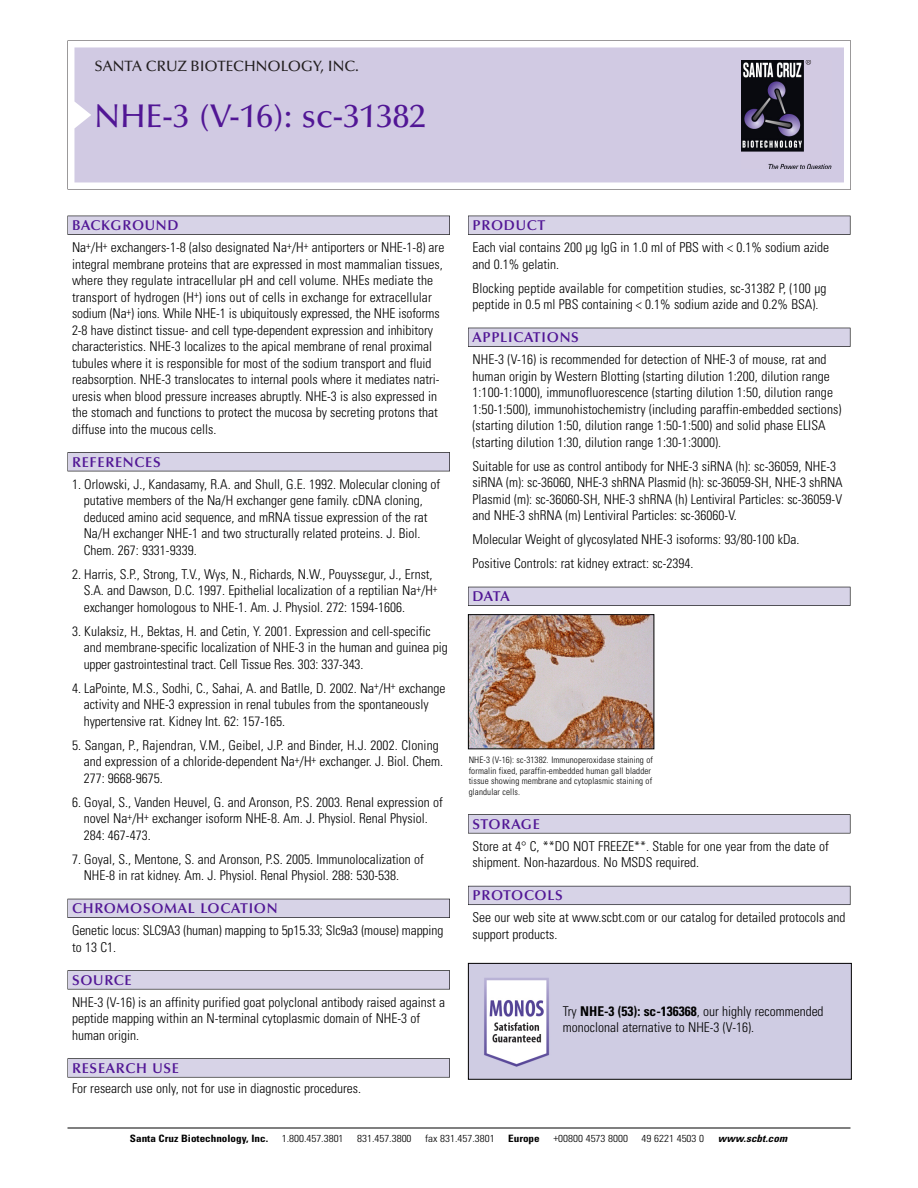
<style>
.page{position:relative;width:918px;height:1188px;background:#fff}
.page>*{position:absolute;margin:0;border:0;box-sizing:border-box;transform-origin:0 0}
.t1{font:500 33px "Optima";color:#511695}
.t2{font:500 15px "Optima";color:#231f20}
.t3{font:600 14.25px "Optima";letter-spacing:.05em;color:#511695}
.t4{font:300 condensed 13.5px/16.5px "Univers";color:#000}
.t5{font:300 condensed 10.2px "Univers";color:#000;scale:1.1 1}
.t6{font:700 condensed 10.2px "Univers";color:#000;scale:1.1 1}
.t7{font:italic 700 condensed 10.2px "Univers";letter-spacing:.005em;color:#000;scale:1.1 1}
.t8{font:300 condensed 9px/10.5px "Univers";letter-spacing:.015em;color:#000}
.s1{font-weight:700}
</style>
<div class="page">
<svg style="left:68px;top:40px;width:783px;height:149px"></svg>
<div style="left:74px;top:47px;width:770px;height:135px;background:#d1cae3"></div>
<img style="left:741px;top:60px;width:90px;height:108px">
<div style="left:68px;top:216px;width:382px;height:19px;background:#525155"></div>
<div style="left:68px;top:216px;width:381px;height:18px;background:#d7d3e7"></div>
<div style="left:68px;top:452px;width:382px;height:19px;background:#525155"></div>
<div style="left:68px;top:453px;width:381px;height:18px;background:#d7d3e7"></div>
<div style="left:68px;top:899px;width:382px;height:19px;background:#525158"></div>
<div style="left:68px;top:899px;width:381px;height:18px;background:#d7d3e7"></div>
<div style="left:68px;top:970px;width:382px;height:19px;background:#575759"></div>
<div style="left:68px;top:971px;width:381px;height:18px;background:#d7d3e7"></div>
<svg style="left:68px;top:1058px;width:382px;height:20px"></svg>
<div style="left:68px;top:1059px;width:381px;height:18px;background:#d7d3e7"></div>
<div style="left:468px;top:216px;width:382px;height:19px;background:#525155"></div>
<div style="left:468px;top:216px;width:382px;height:18px;background:#d7d3e7"></div>
<div style="left:468px;top:328px;width:382px;height:19px;background:#515055"></div>
<div style="left:468px;top:328px;width:382px;height:18px;background:#d7d3e7"></div>
<div style="left:468px;top:587px;width:382px;height:19px;background:#525158"></div>
<div style="left:468px;top:587px;width:382px;height:18px;background:#d7d3e7"></div>
<div style="left:468px;top:814px;width:382px;height:19px;background:#575759"></div>
<div style="left:468px;top:815px;width:382px;height:18px;background:#d7d3e7"></div>
<div style="left:468px;top:886px;width:382px;height:19px;background:#5b5a62"></div>
<div style="left:468px;top:886px;width:382px;height:18px;background:#d7d3e7"></div>
<hr style="left:68px;top:1128px;width:782px;height:1px;background:#000">
<img style="left:470px;top:616px;width:182px;height:131px">
<div style="left:468px;top:614px;width:186px;height:135px;border:1px solid #000"></div>
<img style="left:470px;top:965px;width:380px;height:113px">
<div style="left:468px;top:963px;width:384px;height:117px;border:1px solid #000"></div>
<p class="t2" style="left:94px;top:61px;width:266px">SANTA CRUZ BIOTECHNOLOGY, INC.</p>
<h1 class="t1" style="left:94px;top:103px;width:333px">NHE-3 (V-16): sc-31382</h1>
<p class="t3" style="left:72px;top:219px;width:108px">BACKGROUND</p>
<p class="t4" style="left:72px;top:240px;width:374px">Na<sup>+</sup>/H<sup>+</sup> exchangers-1-8 (also designated Na<sup>+</sup>/H<sup>+</sup> antiporters or NHE-1-8) are integral membrane proteins that are expressed in most mammalian tissues, where they regulate intracellular pH and cell volume. NHEs mediate the transport of hydrogen (H<sup>+</sup>) ions out of cells in exchange for extracellular sodium (Na<sup>+</sup>) ions. While NHE-1 is ubiquitously expressed, the NHE isoforms 2-8 have distinct tissue- and cell type-dependent expression and inhibitory characteristics. NHE-3 localizes to the apical membrane of renal proximal tubules where it is responsible for most of the sodium transport and fluid reabsorption. NHE-3 translocates to internal pools where it mediates natri&shy;uresis when blood pressure increases abruptly. NHE-3 is also expressed in the stomach and functions to protect the mucosa by secreting protons that diffuse into the mucous cells.</p>
<p class="t3" style="left:72px;top:456px;width:90px">REFERENCES</p>
<p class="t4" style="left:84px;top:477px;width:358px;text-indent:-12px">1. Orlowski, J., Kandasamy, R.A. and Shull, G.E. 1992. Molecular cloning of putative members of the Na/H exchanger gene family. cDNA cloning, deduced amino acid sequence, and mRNA tissue expression of the rat Na/H exchanger NHE-1 and two structurally related proteins. J. Biol.<br>Chem. 267: 9331-9339.</p>
<p class="t4" style="left:84px;top:567px;width:355px;text-indent:-12px">2. Harris, S.P., Strong, T.V., Wys, N., Richards, N.W., Pouyss gur, J., Ernst,<br>S.A. and Dawson, D.C. 1997. Epithelial localization of a reptilian Na<sup>+</sup>/H<sup>+ </sup>exchanger homologous to NHE-1. Am. J. Physiol. 272: 1594-1606.</p>
<p class="t4" style="left:84px;top:624px;width:366px;text-indent:-12px">3. Kulaksiz, H., Bektas, H. and Cetin, Y. 2001. Expression and cell-specific and membrane-specific localization of NHE-3 in the human and guinea pig upper gastrointestinal tract. Cell Tissue Res. 303: 337-343.</p>
<p class="t4" style="left:84px;top:681px;width:363px;text-indent:-12px">4. LaPointe, M.S., Sodhi, C., Sahai, A. and Batlle, D. 2002. Na<sup>+</sup>/H<sup>+</sup> exchange activity and NHE-3 expression in renal tubules from the spontaneously hypertensive rat. Kidney Int. 62: 157-165.</p>
<p class="t4" style="left:84px;top:738px;width:361px;text-indent:-12px">5. Sangan, P., Rajendran, V.M., Geibel, J.P. and Binder, H.J. 2002. Cloning and expression of a chloride-dependent Na<sup>+</sup>/H<sup>+</sup> exchanger. J. Biol. Chem.<br>277: 9668-9675.</p>
<p class="t4" style="left:84px;top:795px;width:361px;text-indent:-12px">6. Goyal, S., Vanden Heuvel, G. and Aronson, P.S. 2003. Renal expression of novel Na<sup>+</sup>/H<sup>+</sup> exchanger isoform NHE-8. Am. J. Physiol. Renal Physiol.<br>284: 467-473.</p>
<p class="t4" style="left:84px;top:852px;width:342px;text-indent:-12px">7. Goyal, S., Mentone, S. and Aronson, P.S. 2005. Immunolocalization of<br>NHE-8 in rat kidney. Am. J. Physiol. Renal Physiol. 288: 530-538.</p>
<p class="t3" style="left:72px;top:903px;width:207px">CHROMOSOMAL LOCATION</p>
<p class="t4" style="left:72px;top:923px;width:373px">Genetic locus: SLC9A3 (human) mapping to 5p15.33; Slc9a3 (mouse) mapping to 13 C1.</p>
<p class="t3" style="left:72px;top:974px;width:61px">SOURCE</p>
<p class="t4" style="left:72px;top:995px;width:375px">NHE-3 (V-16) is an affinity purified goat polyclonal antibody raised against a peptide mapping within an N-terminal cytoplasmic domain of NHE-3 of human origin.</p>
<p class="t3" style="left:72px;top:1062px;width:109px">RESEARCH USE</p>
<p class="t4" style="left:72px;top:1081px;width:290px">For research use only, not for use in diagnostic procedures.</p>
<p class="t3" style="left:473px;top:219px;width:74px">PRODUCT</p>
<p class="t4" style="left:473px;top:240px;width:358px">Each vial contains 200 µg IgG in 1.0 ml of PBS with &lt; 0.1% sodium azide and 0.1% gelatin.</p>
<p class="t4" style="left:473px;top:281px;width:356px">Blocking peptide available for competition studies, sc-31382 P, (100 µg peptide in 0.5 ml PBS containing &lt; 0.1% sodium azide and 0.2% BSA).</p>
<p class="t3" style="left:473px;top:332px;width:108px">APPLICATIONS</p>
<p class="t4" style="left:473px;top:352px;width:370px">NHE-3 (V-16) is recommended for detection of NHE-3 of mouse, rat and human origin by Western Blotting (starting dilution 1:200, dilution range 1:100-1:1000), immunofluorescence (starting dilution 1:50, dilution range 1:50-1:500), immunohistochemistry (including paraffin-embedded sections) (starting dilution 1:50, dilution range 1:50-1:500) and solid phase ELISA (starting dilution 1:30, dilution range 1:30-1:3000).</p>
<p class="t4" style="left:473px;top:459px;width:372px">Suitable for use as control antibody for NHE-3 siRNA (h): sc-36059, NHE-3 siRNA (m): sc-36060, NHE-3 shRNA Plasmid (h): sc-36059-SH, NHE-3 shRNA Plasmid (m): sc-36060-SH, NHE-3 shRNA (h) Lentiviral Particles: sc-36059-V and NHE-3 shRNA (m) Lentiviral Particles: sc-36060-V.</p>
<p class="t4" style="left:473px;top:529px;width:329px;line-height:24px">Molecular Weight of glycosylated NHE-3 isoforms: 93/80-100 kDa.<br>Positive Controls: rat kidney extract: sc-2394.</p>
<p class="t3" style="left:473px;top:591px;width:39px">DATA</p>
<p class="t8" style="left:469px;top:756px;width:186px">NHE-3 (V-16): sc-31382. Immunoperoxidase staining of formalin fixed, paraffin-embedded human gall bladder tissue showing membrane and cytoplasmic staining of glandular cells.</p>
<p class="t3" style="left:473px;top:818px;width:69px">STORAGE</p>
<p class="t4" style="left:473px;top:839px;width:358px">Store at 4° C, **DO NOT FREEZE**. Stable for one year from the date of shipment. Non-hazardous. No MSDS required.</p>
<p class="t3" style="left:473px;top:890px;width:92px">PROTOCOLS</p>
<p class="t4" style="left:473px;top:910px;width:375px">See our web site at www.scbt.com or our catalog for detailed protocols and support products.</p>
<p class="t4" style="left:563px;top:1004px;width:262px">Try <span class="s1">NHE-3 (53): sc-136368</span>, our highly recommended monoclonal aternative to NHE-3 (V-16).</p>
<p class="t6" style="left:130px;top:1135px;width:127px">Santa Cruz Biotechnology, Inc.</p>
<p class="t5" style="left:282px;top:1135px;width:58px">1.800.457.3801</p>
<p class="t5" style="left:357px;top:1135px;width:51px">831.457.3800</p>
<p class="t5" style="left:425px;top:1135px;width:65px">fax 831.457.3801</p>
<p class="t6" style="left:508px;top:1135px;width:30px">Europe</p>
<p class="t5" style="left:553px;top:1135px;width:69px">+00800 4573 8000</p>
<p class="t5" style="left:642px;top:1135px;width:58px">49 6221 4503 0</p>
<p class="t7" style="left:718px;top:1135px;width:64px">www.scbt.com</p>
</div>
